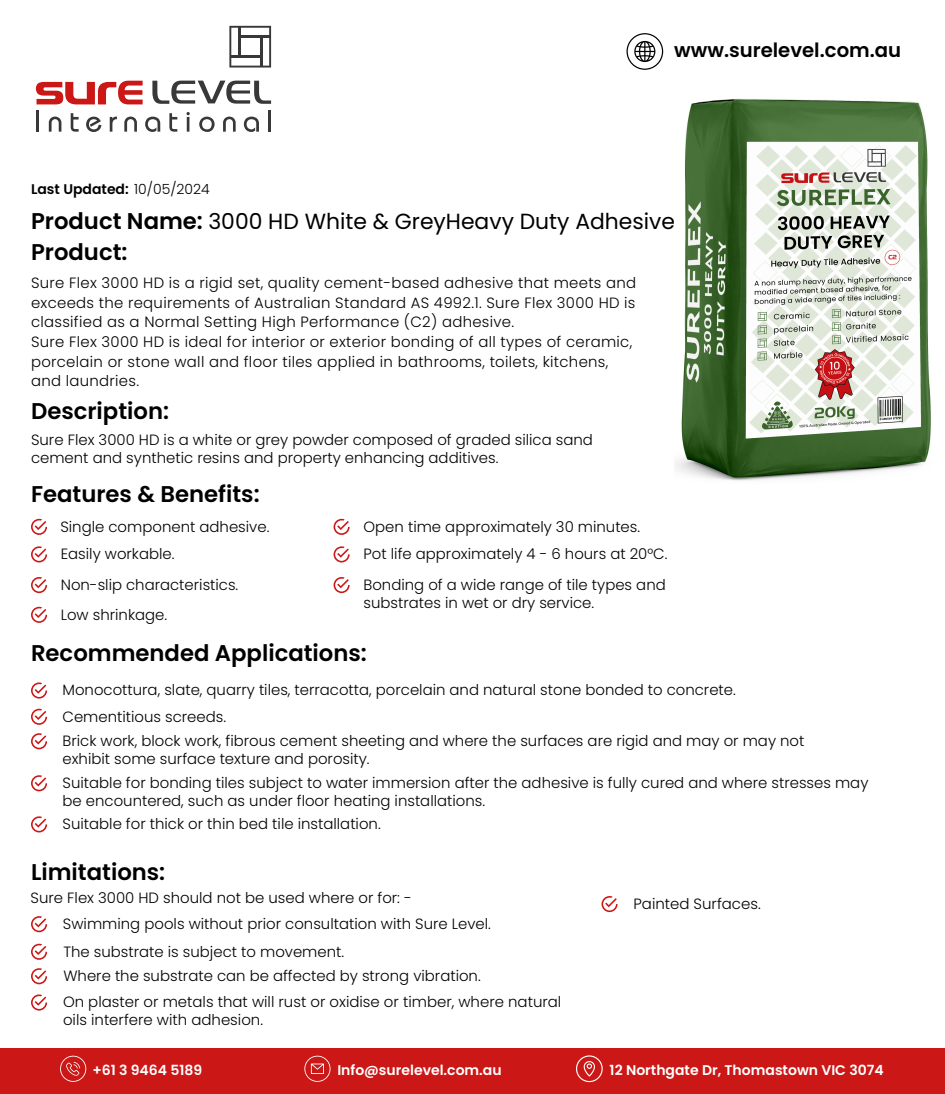
<style>
.page{position:relative;width:945px;height:1094px;background:#fff}
.page>*{position:absolute;margin:0;border:0;box-sizing:border-box;transform-origin:0 0}
.t1{font:600 22.75px "Poppins";color:#000}
.t2{font:21.88px "Poppins";color:#000}
.t3{font:600 19.6px "Poppins";color:#000}
.t4{font:300 14.88px/17.8px "Poppins";color:#000}
.t5{font:300 14.88px/19.6px "Poppins";letter-spacing:.02em;color:#000}
.t6{font:600 14px "Poppins";color:#fff}
.t7{font:600 14px "Poppins";color:#000}
.s1{font-weight:300}
.s2{font-weight:600;font-size:22.75px}
</style>
<div class="page">
<svg style="left:31px;top:519px;width:16px;height:16px"></svg>
<svg style="left:31px;top:682px;width:16px;height:16px"></svg>
<svg style="left:31px;top:709px;width:16px;height:16px"></svg>
<svg style="left:31px;top:733px;width:16px;height:16px"></svg>
<svg style="left:31px;top:775px;width:16px;height:16px"></svg>
<svg style="left:31px;top:816px;width:16px;height:16px"></svg>
<svg style="left:334px;top:519px;width:16px;height:16px"></svg>
<svg style="left:31px;top:546px;width:16px;height:16px"></svg>
<svg style="left:334px;top:546px;width:16px;height:16px"></svg>
<svg style="left:334px;top:577px;width:16px;height:16px"></svg>
<svg style="left:31px;top:607px;width:16px;height:16px"></svg>
<svg style="left:31px;top:577px;width:16px;height:16px"></svg>
<svg style="left:31px;top:916px;width:16px;height:16px"></svg>
<svg style="left:31px;top:944px;width:16px;height:16px"></svg>
<svg style="left:31px;top:994px;width:16px;height:16px"></svg>
<svg style="left:602px;top:896px;width:16px;height:16px"></svg>
<svg style="left:31px;top:968px;width:16px;height:16px"></svg>
<svg style="left:36px;top:81px;width:107px;height:23px"></svg>
<svg style="left:152px;top:81px;width:119px;height:23px"></svg>
<hr style="left:36px;top:110px;width:3px;height:22px;background:#383838">
<svg style="left:49px;top:117px;width:12px;height:15px"></svg>
<svg style="left:71px;top:113px;width:8px;height:19px"></svg>
<svg style="left:86px;top:117px;width:15px;height:15px"></svg>
<svg style="left:110px;top:117px;width:7px;height:15px"></svg>
<svg style="left:124px;top:117px;width:13px;height:15px"></svg>
<svg style="left:145px;top:117px;width:15px;height:15px"></svg>
<svg style="left:169px;top:113px;width:8px;height:19px"></svg>
<svg style="left:187px;top:112px;width:3px;height:20px"></svg>
<svg style="left:199px;top:117px;width:16px;height:15px"></svg>
<svg style="left:223px;top:117px;width:13px;height:15px"></svg>
<svg style="left:244px;top:117px;width:15px;height:15px"></svg>
<hr style="left:268px;top:110px;width:3px;height:22px;background:#383838">
<svg style="left:229px;top:26px;width:42px;height:42px"></svg>
<hr style="left:239px;top:27px;width:2px;height:29px;background:#383838">
<hr style="left:240px;top:35px;width:30px;height:2px;background:#383838">
<hr style="left:260px;top:36px;width:2px;height:31px;background:#383838">
<hr style="left:231px;top:55px;width:30px;height:2px;background:#383838">
<div style="left:0;top:1048px;width:945px;height:46px;background:#cb1716"></div>
<svg style="left:304px;top:1055px;width:27px;height:27px"></svg>
<svg style="left:60px;top:1055px;width:26px;height:27px"></svg>
<svg style="left:576px;top:1055px;width:27px;height:27px"></svg>
<svg style="left:627px;top:33px;width:36px;height:37px"></svg>
<img style="left:674px;top:98px;width:257px;height:383px">
<p class="t7" style="left:31px;top:181px;width:180px">Last Updated: <span class="s1">10/05/2024</span></p>
<h3 class="t3" style="left:674px;top:39px;width:228px">www.surelevel.com.au</h3>
<h2 class="t2" style="left:31px;top:209px;width:646px"><span class="s2">Product Name:</span> 3000 HD White &amp; GreyHeavy Duty Adhesive</h2>
<h1 class="t1" style="left:31px;top:239px;width:98px">Product:</h1>
<p class="t5" style="left:31px;top:273px;width:607px">Sure Flex 3000 HD is a rigid set, quality cement-based adhesive that meets and exceeds the requirements of Australian Standard AS 4992.1. Sure Flex 3000 HD is classified as a Normal Setting High Performance (C2) adhesive.<br>Sure Flex 3000 HD is ideal for interior or exterior bonding of all types of ceramic, porcelain or stone wall and floor tiles applied in bathrooms, toilets, kitchens, and laundries.</p>
<h1 class="t1" style="left:31px;top:397px;width:140px">Description:</h1>
<p class="t4" style="left:31px;top:431px;width:564px">Sure Flex 3000 HD is a white or grey powder composed of graded silica sand cement and synthetic resins and property enhancing additives.</p>
<h1 class="t1" style="left:31px;top:481px;width:230px">Features &amp; Benefits:</h1>
<p class="t4" style="left:60px;top:517px;width:211px">Single component adhesive.</p>
<p class="t4" style="left:364px;top:517px;width:278px">Open time approximately 30 minutes.</p>
<p class="t4" style="left:61px;top:545px;width:115px">Easily workable.</p>
<p class="t4" style="left:364px;top:539px;width:305px;line-height:30.6px">Pot life approximately 4 - 6 hours at 20°C.<br>Bonding of a wide range of tile types and</p>
<p class="t4" style="left:364px;top:593px;width:232px">substrates in wet or dry service.</p>
<p class="t4" style="left:61px;top:605px;width:108px">Low shrinkage.</p>
<p class="t4" style="left:61px;top:576px;width:179px">Non-slip characteristics.</p>
<h1 class="t1" style="left:31px;top:640px;width:337px">Recommended Applications:</h1>
<p class="t4" style="left:63px;top:677px;width:675px;line-height:26.2px">Monocottura, slate, quarry tiles, terracotta, porcelain and natural stone bonded to concrete.<br>Cementitious screeds.</p>
<p class="t4" style="left:63px;top:732px;width:743px">Brick work, block work, fibrous cement sheeting and where the surfaces are rigid and may or may not exhibit some surface texture and porosity.</p>
<p class="t4" style="left:63px;top:774px;width:807px">Suitable for bonding tiles subject to water immersion after the adhesive is fully cured and where stresses may be encountered, such as under floor heating installations.</p>
<p class="t4" style="left:63px;top:815px;width:320px">Suitable for thick or thin bed tile installation.</p>
<h1 class="t1" style="left:31px;top:858px;width:136px">Limitations:</h1>
<p class="t4" style="left:31px;top:888px;width:383px">Sure Flex 3000 HD should not be used where or for: -</p>
<p class="t4" style="left:63px;top:915px;width:429px">Swimming pools without prior consultation with Sure Level.</p>
<p class="t4" style="left:63px;top:942px;width:282px">The substrate is subject to movement.</p>
<p class="t4" style="left:63px;top:993px;width:500px">On plaster or metals that will rust or oxidise or timber, where natural oils interfere with adhesion.</p>
<p class="t4" style="left:63px;top:967px;width:419px">Where the substrate can be affected by strong vibration.</p>
<p class="t4" style="left:634px;top:895px;width:129px">Painted Surfaces.</p>
<p class="t6" style="left:92px;top:1062px;width:111px">+61 3 9464 5189</p>
<p class="t6" style="left:337px;top:1062px;width:166px">Info@surelevel.com.au</p>
<p class="t6" style="left:610px;top:1062px;width:276px">12 Northgate Dr, Thomastown VIC 3074</p>
</div>
